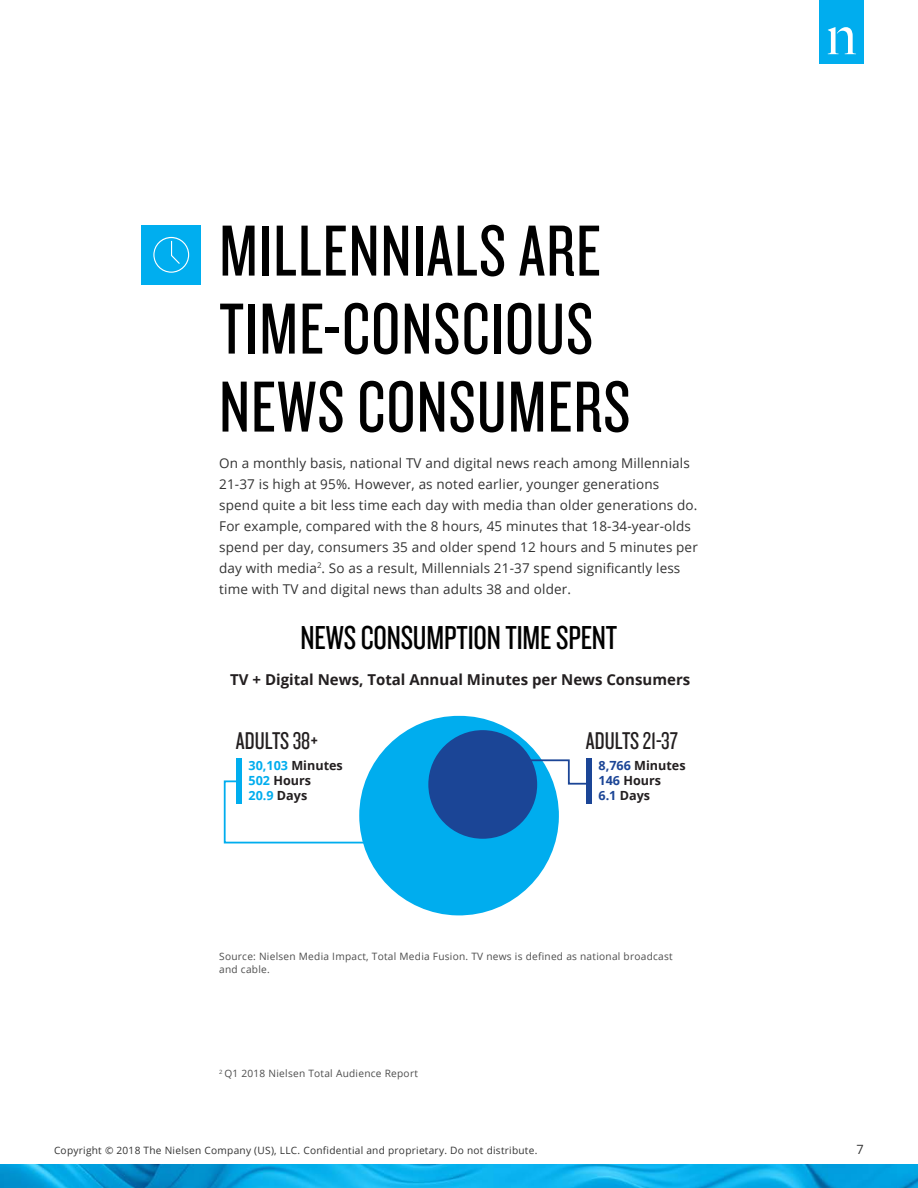
<style>
.page{position:relative;width:918px;height:1188px;background:#fff}
.page>*{position:absolute;margin:0;border:0;box-sizing:border-box;transform-origin:0 0}
.H1_-_Headline{font:75px/78px "Knockout 28 Junior Feathrwt";letter-spacing:.015em;color:#000}
.Body_copy{font:34.5px "Knockout 28 Junior Feathrwt";letter-spacing:-.005em;color:#000}
.t1{font:25.2px "Knockout 28 Junior Feathrwt";color:#231f20}
.t2{font:700 15px "Open Sans";color:#231f20}
.Body_copy-2{font:13.5px/21px "Open Sans";letter-spacing:.01em;color:#333}
.t3{font:12.75px "Open Sans";color:#333}
.t4{font:700 12.6px/15.1px "Open Sans";color:#231f20}
.Source_Footnote{font:10.2px/13.5px "Open Sans";letter-spacing:.025em;color:#4d4d4d}
.t5{font:10.2px "Open Sans";letter-spacing:.025em;color:#333}
.s1{color:#00adee}
.s2{color:#1b4596}
</style>
<div class="page">
<img style="left:0;top:1164px;width:918px;height:24px">
<div style="left:820px;top:0;width:44px;height:63px;background:#00adee"></div>
<svg style="left:828px;top:27px;width:28px;height:27px"></svg>
<div style="left:141px;top:225px;width:60px;height:60px;background:#00aeef"></div>
<svg style="left:153px;top:237px;width:36px;height:36px"></svg>
<div style="left:586px;top:759px;width:5px;height:45px;background:#1b4596"></div>
<svg style="left:223px;top:715px;width:367px;height:201px"></svg>
<p class="H1_-_Headline" style="left:219px;top:209px;width:413px">MILLENNIALS ARE<br>TIME-CONSCIOUS<br>NEWS CONSUMERS</p>
<p class="Body_copy-2" style="left:219px;top:452px;width:480px">On a monthly basis, national TV and digital news reach among Millennials 21-37 is high at 95%. However, as noted earlier, younger generations spend quite a bit less time each day with media than older generations do.<br>For example, compared with the 8 hours, 45 minutes that 18-34-year-olds spend per day, consumers 35 and older spend 12 hours and 5 minutes per day with media<sup>2</sup>. So as a result, Millennials 21-37 spend significantly less time with TV and digital news than adults 38 and older.</p>
<p class="Body_copy" style="left:301px;top:616px;width:318px">NEWS CONSUMPTION TIME SPENT</p>
<p class="t2" style="left:230px;top:669px;width:462px">TV + Digital News, Total Annual Minutes per News Consumers</p>
<p class="t1" style="left:236px;top:725px;width:84px">ADULTS 38+</p>
<p class="t4" style="left:248px;top:757px;width:96px"><span class="s1">30,103</span> Minutes<br><span class="s1">502</span> Hours<br><span class="s1">20.9</span> Days</p>
<p class="t1" style="left:586px;top:725px;width:93px">ADULTS 21-37</p>
<p class="t4" style="left:598px;top:757px;width:89px"><span class="s2">8,766</span> Minutes<br><span class="s2">146</span> Hours<br><span class="s2">6.1</span> Days</p>
<p class="Source_Footnote" style="left:219px;top:949px;width:455px">Source: Nielsen Media Impact, Total Media Fusion. TV news is defined as national broadcast and cable.</p>
<p class="Source_Footnote" style="left:219px;top:1067px;width:200px"><sup>2</sup> Q1 2018 Nielsen Total Audience Report</p>
<p class="t5" style="left:54px;top:1144px;width:485px">Copyright © 2018 The Nielsen Company (US), LLC. Confidential and proprietary. Do not distribute.</p>
<p class="t3" style="left:856px;top:1141px;width:9px">7</p>
</div>
